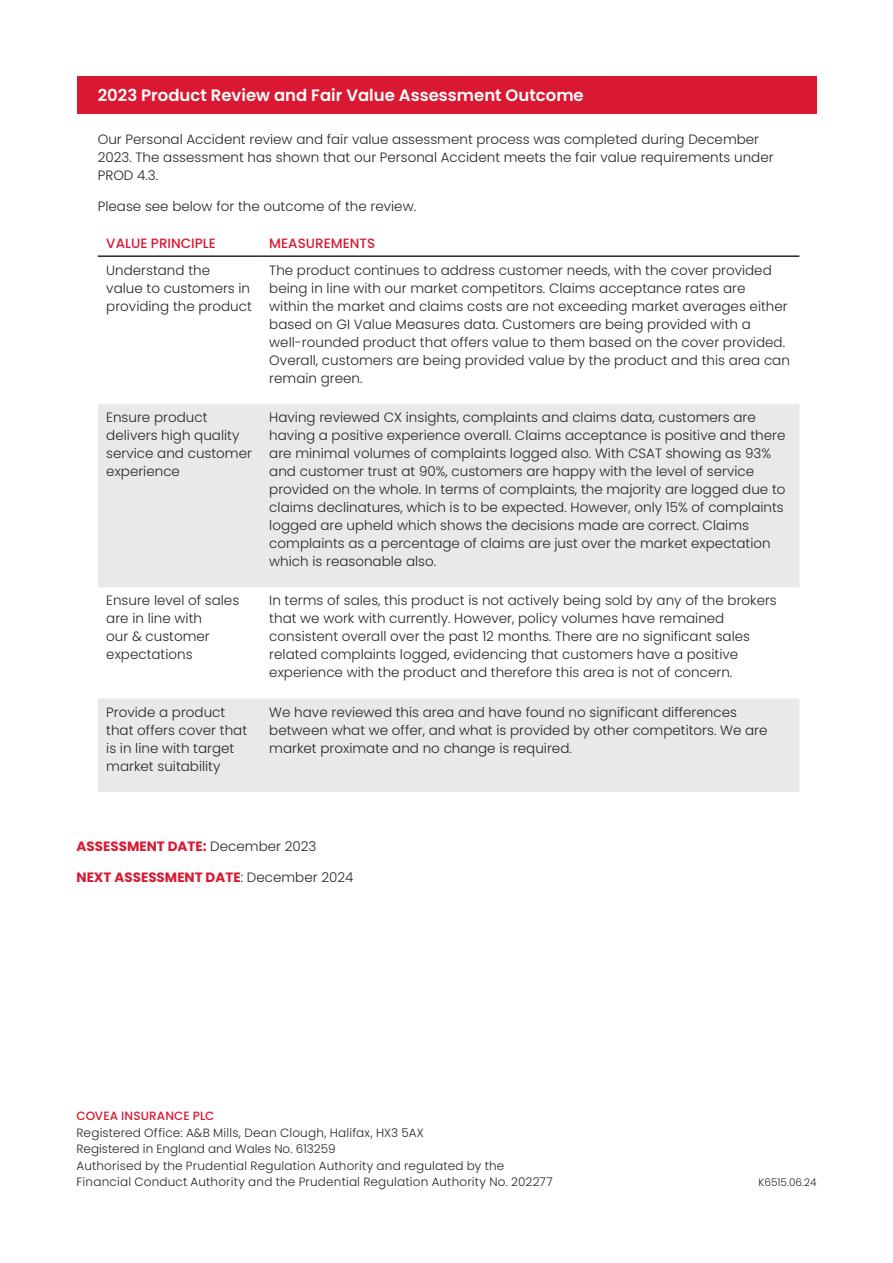
<style>
.page{position:relative;width:893px;height:1263px;background:#fff}
.page>*{position:absolute;margin:0;border:0;box-sizing:border-box;transform-origin:0 0}
.Subtitle_L1_Red{font:600 16.5px "Poppins";color:#fff}
.Body{font:300 13.5px/18px "Poppins";color:#262626}
.Body-2{font:700 13.5px "Poppins";color:#db1831}
.Subtitle_L2_Red{font:500 13.5px "Poppins";color:#db1831}
.Legal_Text{font:300 12px/16.5px "Poppins";letter-spacing:.015em;color:#262626}
.t1{font:500 12px "Poppins";letter-spacing:.005em;color:#db1831}
.K_Ref{font:300 10.5px "Poppins";color:#262626}
.s1{font-weight:300;color:#262626}
</style>
<div class="page">
<div style="left:77px;top:77px;width:739px;height:37px;background:#db1831"></div>
<svg style="left:98px;top:404px;width:701px;height:388px;fill:#e9e9e9"></svg>
<hr style="left:98px;top:255px;width:163px;height:2px;background:#262626">
<hr style="left:261px;top:255px;width:538px;height:2px;background:#262626">
<p class="Subtitle_L1_Red" style="left:98px;top:85px;width:487px">2023 Product Review and Fair Value Assessment Outcome</p>
<p class="Body" style="left:98px;top:131px;width:677px">Our Personal Accident review and fair value assessment process was completed during December<br>2023. The assessment has shown that our Personal Accident meets the fair value requirements under<br>PROD 4.3.</p>
<p class="Body" style="left:98px;top:197px;width:320px">Please see below for the outcome of the review.</p>
<p class="Subtitle_L2_Red" style="left:106px;top:235px;width:111px">VALUE PRINCIPLE</p>
<p class="Subtitle_L2_Red" style="left:269px;top:235px;width:107px">MEASUREMENTS</p>
<p class="Body" style="left:106px;top:261px;width:147px">Understand the<br>value to customers in providing the product</p>
<p class="Body" style="left:269px;top:261px;width:522px">The product continues to address customer needs, with the cover provided being in line with our market competitors. Claims acceptance rates are<br>within the market and claims costs are not exceeding market averages either based on GI Value Measures data. Customers are being provided with a well-rounded product that offers value to them based on the cover provided.<br>Overall, customers are being provided value by the product and this area can remain green.</p>
<p class="Body" style="left:106px;top:408px;width:147px">Ensure product delivers high quality service and customer experience</p>
<p class="Body" style="left:269px;top:408px;width:518px">Having reviewed CX insights, complaints and claims data, customers are having a positive experience overall. Claims acceptance is positive and there are minimal volumes of complaints logged also. With CSAT showing as 93% and customer trust at 90%, customers are happy with the level of service provided on the whole. In terms of complaints, the majority are logged due to claims declinatures, which is to be expected. However, only 15% of complaints logged are upheld which shows the decisions made are correct. Claims complaints as a percentage of claims are just over the market expectation which is reasonable also.</p>
<p class="Body" style="left:106px;top:592px;width:134px">Ensure level of sales are in line with<br>our &amp; customer expectations</p>
<p class="Body" style="left:269px;top:592px;width:509px">In terms of sales, this product is not actively being sold by any of the brokers that we work with currently. However, policy volumes have remained consistent overall over the past 12 months. There are no significant sales related complaints logged, evidencing that customers have a positive experience with the product and therefore this area is not of concern.</p>
<p class="Body" style="left:106px;top:703px;width:142px">Provide a product that offers cover that is in line with target market suitability</p>
<p class="Body" style="left:269px;top:703px;width:500px">We have reviewed this area and have found no significant differences between what we offer, and what is provided by other competitors. We are market proximate and no change is required.</p>
<p class="Body-2" style="left:77px;top:838px;width:241px">ASSESSMENT DATE: <span class="s1">December 2023</span></p>
<p class="Body-2" style="left:77px;top:869px;width:278px">NEXT ASSESSMENT DATE<span class="s1">: December 2024</span></p>
<p class="t1" style="left:77px;top:1109px;width:139px">COVEA INSURANCE PLC</p>
<p class="Legal_Text" style="left:77px;top:1124px;width:349px">Registered Office: A&amp;B Mills, Dean Clough, Halifax, HX3 5AX</p>
<p class="Legal_Text" style="left:77px;top:1141px;width:261px">Registered in England and Wales No. 613259</p>
<p class="Legal_Text" style="left:77px;top:1157px;width:478px">Authorised by the Prudential Regulation Authority and regulated by the<br>Financial Conduct Authority and the Prudential Regulation Authority No. 202277</p>
<p class="K_Ref" style="left:758px;top:1177px;width:59px">K6515.06.24</p>
</div>
